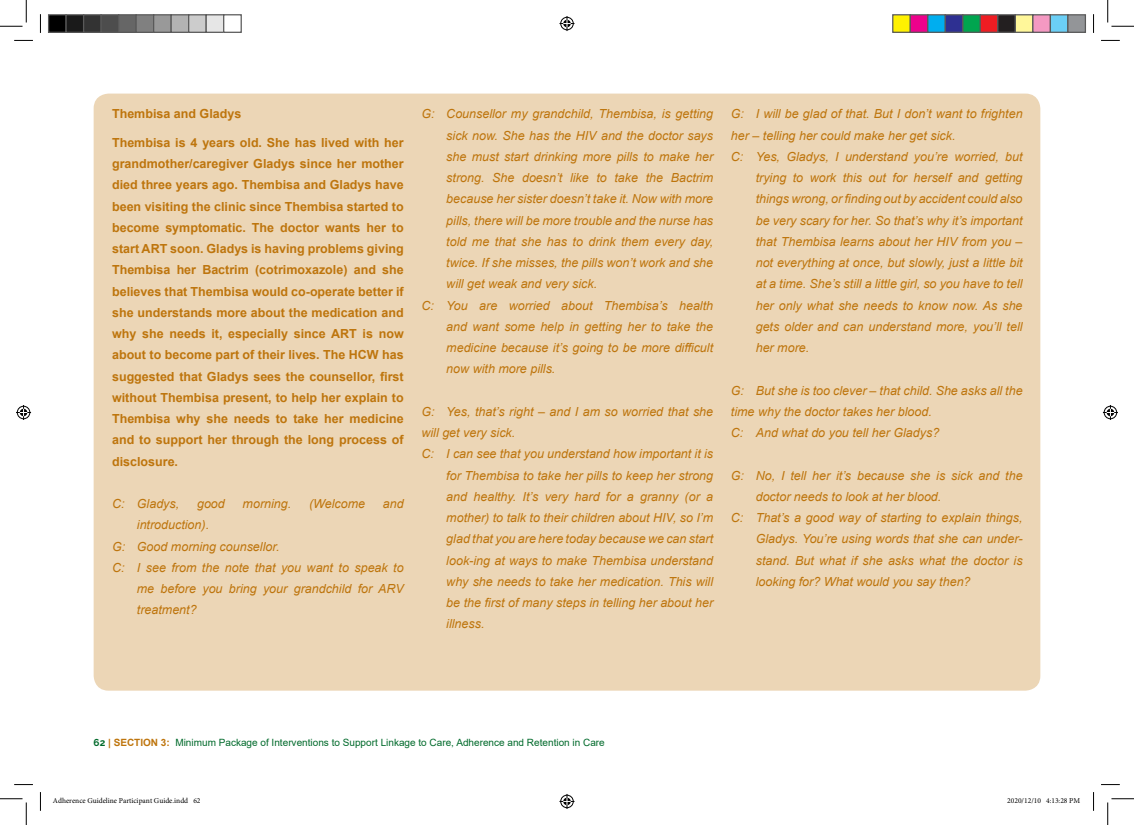
<style>
.page{position:relative;width:1134px;height:825px;background:#fff}
.page>*{position:absolute;margin:0;border:0;box-sizing:border-box;transform-origin:0 0}
.t1{font:italic 12.5px/21.2px "Arial";color:#be750d}
.t2{font:700 12.5px/21.2px "Arial";color:#be750d;text-align:justify}
.t3{font:10px "Arial";color:#006a2b}
.t4{font:7.5px "Minion Pro";color:#000}
.s1{font-family:"Raleway";font-weight:700}
.s2{font-weight:700;color:#be750d}
</style>
<div class="page">
<div style="left:94px;top:94px;width:946px;height:597px;background:#ecd6b6;border-radius:15px"></div>
<svg style="left:14px;top:40px;width:19px;height:1px"></svg>
<svg style="left:1101px;top:40px;width:18px;height:1px"></svg>
<svg style="left:14px;top:784px;width:19px;height:1px"></svg>
<svg style="left:1101px;top:784px;width:18px;height:1px"></svg>
<svg style="left:40px;top:14px;width:1px;height:19px"></svg>
<svg style="left:40px;top:792px;width:1px;height:19px"></svg>
<svg style="left:1093px;top:14px;width:1px;height:19px"></svg>
<svg style="left:1093px;top:792px;width:1px;height:19px"></svg>
<svg style="left:0;top:0;width:27px;height:27px"></svg>
<svg style="left:0;top:798px;width:27px;height:27px"></svg>
<svg style="left:1107px;top:0;width:26px;height:27px"></svg>
<svg style="left:1107px;top:798px;width:26px;height:27px"></svg>
<svg style="left:559px;top:16px;width:15px;height:15px"></svg>
<svg style="left:559px;top:794px;width:15px;height:15px"></svg>
<svg style="left:16px;top:405px;width:15px;height:15px"></svg>
<svg style="left:1102px;top:405px;width:15px;height:15px"></svg>
<div style="left:49px;top:15px;width:17px;height:17px;background:#000"></div>
<div style="left:48px;top:14px;width:19px;height:19px;border:1px solid #595959"></div>
<div style="left:66px;top:15px;width:18px;height:17px;background:#1a1a1a"></div>
<div style="left:65px;top:14px;width:19px;height:19px;border:1px solid #595959"></div>
<div style="left:84px;top:15px;width:17px;height:17px;background:#333"></div>
<div style="left:83px;top:14px;width:19px;height:19px;border:1px solid #595959"></div>
<div style="left:101px;top:15px;width:18px;height:17px;background:#4d4d4d"></div>
<div style="left:100px;top:14px;width:19px;height:19px;border:1px solid #595959"></div>
<div style="left:119px;top:15px;width:17px;height:17px;background:#666"></div>
<div style="left:118px;top:14px;width:19px;height:19px;border:1px solid #595959"></div>
<div style="left:136px;top:15px;width:18px;height:17px;background:#808080"></div>
<div style="left:135px;top:14px;width:19px;height:19px;border:1px solid #595959"></div>
<div style="left:154px;top:15px;width:17px;height:17px;background:#999"></div>
<div style="left:153px;top:14px;width:19px;height:19px;border:1px solid #595959"></div>
<div style="left:171px;top:15px;width:18px;height:17px;background:#b3b3b3"></div>
<div style="left:170px;top:14px;width:19px;height:19px;border:1px solid #595959"></div>
<div style="left:189px;top:15px;width:17px;height:17px;background:#ccc"></div>
<div style="left:188px;top:14px;width:19px;height:19px;border:1px solid #595959"></div>
<div style="left:206px;top:15px;width:18px;height:17px;background:#e6e6e6"></div>
<div style="left:205px;top:14px;width:19px;height:19px;border:1px solid #595959"></div>
<div style="left:223px;top:14px;width:19px;height:19px;border:1px solid #595959"></div>
<div style="left:892px;top:15px;width:18px;height:17px;background:#fff101"></div>
<div style="left:892px;top:14px;width:18px;height:19px;border:1px solid #595959"></div>
<div style="left:910px;top:15px;width:17px;height:17px;background:#ed028c"></div>
<div style="left:909px;top:14px;width:19px;height:19px;border:1px solid #595959"></div>
<div style="left:927px;top:15px;width:18px;height:17px;background:#00aeef"></div>
<div style="left:927px;top:14px;width:18px;height:19px;border:1px solid #595959"></div>
<div style="left:945px;top:15px;width:17px;height:17px;background:#2e3092"></div>
<div style="left:944px;top:14px;width:19px;height:19px;border:1px solid #595959"></div>
<div style="left:962px;top:15px;width:18px;height:17px;background:#00a54f"></div>
<div style="left:962px;top:14px;width:18px;height:19px;border:1px solid #595959"></div>
<div style="left:980px;top:15px;width:17px;height:17px;background:#ee1d23"></div>
<div style="left:979px;top:14px;width:19px;height:19px;border:1px solid #595959"></div>
<div style="left:997px;top:15px;width:18px;height:17px;background:#231f20"></div>
<div style="left:997px;top:14px;width:18px;height:19px;border:1px solid #595959"></div>
<div style="left:1015px;top:15px;width:17px;height:17px;background:#fff79a"></div>
<div style="left:1014px;top:14px;width:19px;height:19px;border:1px solid #595959"></div>
<div style="left:1032px;top:15px;width:18px;height:17px;background:#f499c2"></div>
<div style="left:1032px;top:14px;width:18px;height:19px;border:1px solid #595959"></div>
<div style="left:1050px;top:15px;width:17px;height:17px;background:#6bcff6"></div>
<div style="left:1049px;top:14px;width:19px;height:19px;border:1px solid #595959"></div>
<div style="left:1067px;top:15px;width:18px;height:17px;background:#939598"></div>
<div style="left:1067px;top:14px;width:18px;height:19px;border:1px solid #595959"></div>
<p class="t2" style="left:112px;top:104px;width:131px">Thembisa and Gladys</p>
<p class="t2" style="left:112px;top:132px;width:293px">Thembisa is 4 years old. She has lived with her grandmother/caregiver Gladys since her mother died three years ago. Thembisa and Gladys have been visiting the clinic since Thembisa started to become symptomatic. The doctor wants her to start ART soon. Gladys is having problems giving Thembisa her Bactrim (cotrimoxazole) and she believes that Thembisa would co-operate better if she understands more about the medication and why she needs it, especially since ART is now about to become part of their lives. The HCW has suggested that Gladys sees the counsellor, first without Thembisa present, to help her explain to Thembisa why she needs to take her medicine and to support her through the long process of disclosure.</p>
<p class="t1" style="left:112px;top:493px;width:69px">C: Gladys,</p>
<p class="t1" style="left:197px;top:493px;width:29px">good</p>
<p class="t1" style="left:242px;top:493px;width:50px">morning.</p>
<p class="t1" style="left:309px;top:493px;width:58px">(Welcome</p>
<p class="t1" style="left:383px;top:493px;width:22px">and</p>
<p class="t1" style="left:137px;top:514px;width:74px">introduction).</p>
<p class="t1" style="left:112px;top:536px;width:169px">G: Good morning counsellor.</p>
<p class="t1" style="left:112px;top:557px;width:293px">C: I see from the note that you want to speak to</p>
<p class="t1" style="left:137px;top:578px;width:268px">me before you bring your grandchild for ARV</p>
<p class="t1" style="left:137px;top:599px;width:61px">treatment?</p>
<p class="t1" style="left:421px;top:104px;width:293px">G: Counsellor my grandchild, Thembisa, is getting</p>
<p class="t1" style="left:446px;top:125px;width:268px">sick now. She has the HIV and the doctor says</p>
<p class="t1" style="left:446px;top:146px;width:268px">she must start drinking more pills to make her</p>
<p class="t1" style="left:446px;top:167px;width:268px">strong. She doesn’t like to take the Bactrim</p>
<p class="t1" style="left:446px;top:189px;width:268px">because her sister doesn’t take it. Now with more</p>
<p class="t1" style="left:446px;top:210px;width:268px">pills, there will be more trouble and the nurse has</p>
<p class="t1" style="left:446px;top:231px;width:268px">told me that she has to drink them every day,</p>
<p class="t1" style="left:446px;top:252px;width:268px">twice. If she misses, the pills won’t work and she</p>
<p class="t1" style="left:446px;top:274px;width:152px">will get weak and very sick.</p>
<p class="t1" style="left:421px;top:295px;width:293px">C: You are worried about Thembisa’s health</p>
<p class="t1" style="left:446px;top:316px;width:268px">and want some help in getting her to take the</p>
<p class="t1" style="left:446px;top:337px;width:268px">medicine because it’s going to be more difficult</p>
<p class="t1" style="left:446px;top:359px;width:111px">now with more pills.</p>
<p class="t1" style="left:421px;top:401px;width:293px">G: Yes, that’s right – and I am so worried that she</p>
<p class="t1" style="left:421px;top:422px;width:95px">will get very sick.</p>
<p class="t1" style="left:421px;top:444px;width:293px">C: I can see that you understand how important it is</p>
<p class="t1" style="left:446px;top:465px;width:268px">for Thembisa to take her pills to keep her strong</p>
<p class="t1" style="left:446px;top:486px;width:268px">and healthy. It’s very hard for a granny (or a</p>
<p class="t1" style="left:446px;top:507px;width:268px">mother) to talk to their children about HIV, so I’m</p>
<p class="t1" style="left:446px;top:529px;width:268px">glad that you are here today because we can start</p>
<p class="t1" style="left:446px;top:550px;width:268px">look-ing at ways to make Thembisa understand</p>
<p class="t1" style="left:446px;top:571px;width:268px">why she needs to take her medication. This will</p>
<p class="t1" style="left:446px;top:592px;width:268px">be the first of many steps in telling her about her</p>
<p class="t1" style="left:446px;top:614px;width:40px">illness.</p>
<p class="t1" style="left:730px;top:104px;width:293px">G: I will be glad of that. But I don’t want to frighten</p>
<p class="t1" style="left:730px;top:125px;width:226px">her – telling her could make her get sick.</p>
<p class="t1" style="left:730px;top:146px;width:293px">C: Yes, Gladys, I understand you’re worried, but</p>
<p class="t1" style="left:755px;top:167px;width:268px">trying to work this out for herself and getting</p>
<p class="t1" style="left:755px;top:189px;width:268px">things wrong, or finding out by accident could also</p>
<p class="t1" style="left:755px;top:210px;width:268px">be very scary for her. So that’s why it’s important</p>
<p class="t1" style="left:755px;top:231px;width:268px">that Thembisa learns about her HIV from you –</p>
<p class="t1" style="left:755px;top:252px;width:268px">not everything at once, but slowly, just a little bit</p>
<p class="t1" style="left:755px;top:274px;width:268px">at a time. She’s still a little girl, so you have to tell</p>
<p class="t1" style="left:755px;top:295px;width:268px">her only what she needs to know now. As she</p>
<p class="t1" style="left:755px;top:316px;width:268px">gets older and can understand more, you’ll tell</p>
<p class="t1" style="left:755px;top:337px;width:55px">her more.</p>
<p class="t1" style="left:730px;top:380px;width:293px">G: But she is too clever – that child. She asks all the time why the doctor takes her blood.<br>C: And what do you tell her Gladys?</p>
<p class="t1" style="left:730px;top:465px;width:293px">G: No, I tell her it’s because she is sick and the</p>
<p class="t1" style="left:755px;top:486px;width:187px">doctor needs to look at her blood.</p>
<p class="t1" style="left:730px;top:507px;width:293px">C: That’s a good way of starting to explain things,</p>
<p class="t1" style="left:755px;top:529px;width:268px">Gladys. You’re using words that she can under-</p>
<p class="t1" style="left:755px;top:550px;width:268px">stand. But what if she asks what the doctor is</p>
<p class="t1" style="left:755px;top:571px;width:216px">looking for? What would you say then?</p>
<p class="t3" style="left:94px;top:735px;width:512px"><span class="s1">62</span> <span class="s2">| SECTION 3:</span> Minimum Package of Interventions to Support Linkage to Care, Adherence and Retention in Care</p>
<p class="t4" style="left:53px;top:796px;width:149px">Adherence Guideline Participant Guide.indd 62</p>
<p class="t4" style="left:1007px;top:796px;width:74px">2020/12/10 4:13:28 PM</p>
</div>
